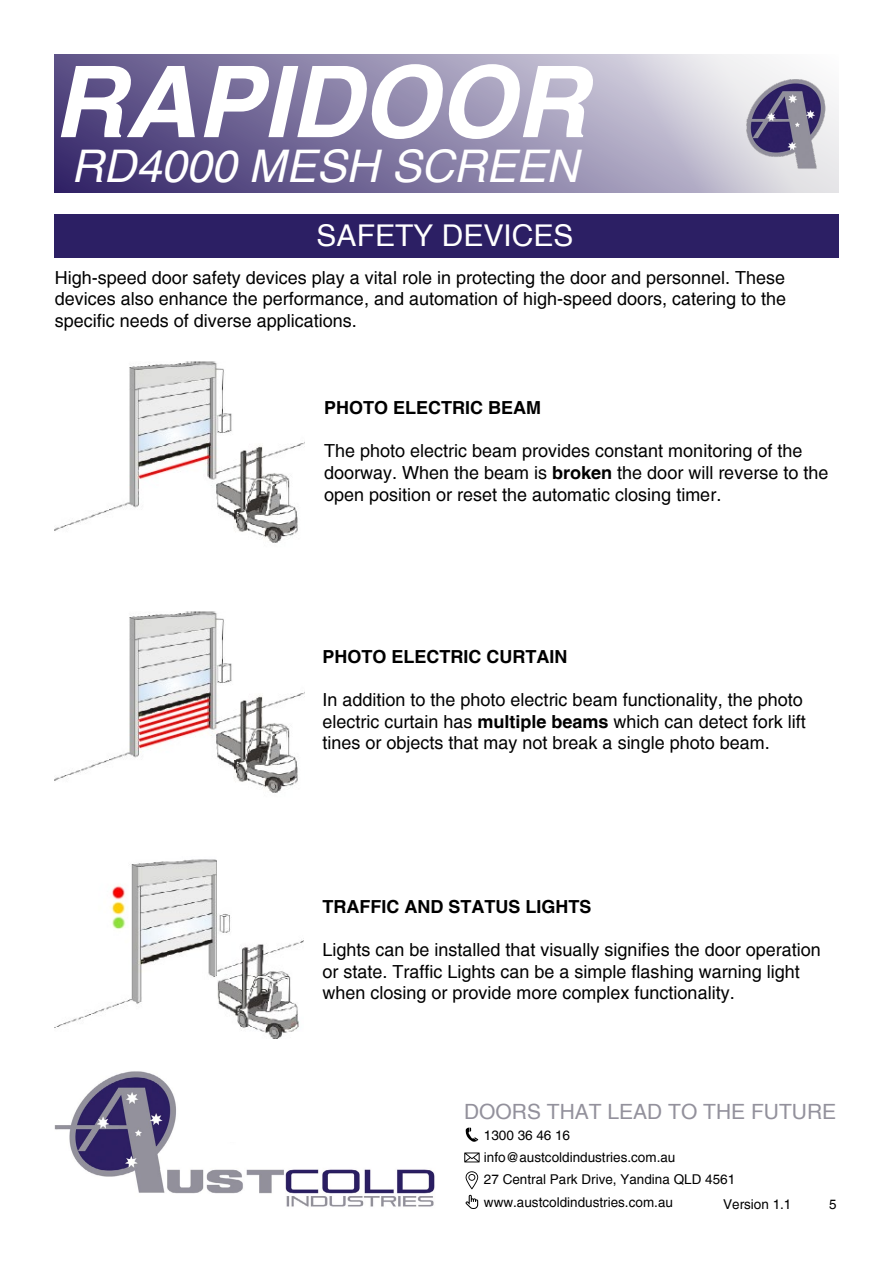
<style>
.page{position:relative;width:893px;height:1263px;background:#fff}
.page>*{position:absolute;margin:0;border:0;box-sizing:border-box;transform-origin:0 0}
.t1{font:italic 700 99px "Helvetica";color:#fff}
.t2{font:italic 45px "Helvetica";color:#fff}
.t3{font:30px "Helvetica";color:#fff}
.t4{font:21px "Helvetica";color:#93919c}
.t5{font:18px/21.6px "Helvetica";color:#000}
.t6{font:700 18px "Helvetica";color:#000}
.t7{font:13.5px/22.5px "Helvetica";color:#000}
.s1{font-weight:700}
</style>
<div class="page">
<svg style="left:54px;top:54px;width:784px;height:139px;background:#8c84a9"></svg>
<img style="left:722px;top:65px;width:117px;height:117px">
<img style="left:55px;top:1071px;width:380px;height:136px">
<svg style="left:466px;top:1127px;width:12px;height:15px"></svg>
<svg style="left:464px;top:1152px;width:16px;height:10px"></svg>
<svg style="left:465px;top:1171px;width:13px;height:18px"></svg>
<svg style="left:466px;top:1195px;width:12px;height:14px"></svg>
<div style="left:54px;top:214px;width:785px;height:43px;background:#2c1f64"></div>
<img style="left:54px;top:859px;width:250px;height:180px">
<img style="left:55px;top:361px;width:249px;height:182px">
<img style="left:55px;top:611px;width:249px;height:182px">
<h1 class="t1" style="left:53px;top:45px;width:535px">RAPIDOOR</h1>
<h2 class="t2" style="left:71px;top:140px;width:509px">RD4000 MESH SCREEN</h2>
<h3 class="t3" style="left:317px;top:218px;width:258px">SAFETY DEVICES</h3>
<p class="t5" style="left:55px;top:267px;width:733px;text-align:justify">High-speed door safety devices play a vital role in protecting the door and personnel. These devices also enhance the performance, and automation of high-speed doors, catering to the specific needs of diverse applications.</p>
<p class="t6" style="left:324px;top:397px;width:219px">PHOTO ELECTRIC BEAM</p>
<p class="t5" style="left:324px;top:440px;width:506px">The photo electric beam provides constant monitoring of the doorway. When the beam is <span class="s1">broken</span> the door will reverse to the open position or reset the automatic closing timer.</p>
<p class="t6" style="left:322px;top:645px;width:246px">PHOTO ELECTRIC CURTAIN</p>
<p class="t5" style="left:322px;top:689px;width:485px">In addition to the photo electric beam functionality, the photo electric curtain has <span class="s1">multiple beams</span> which can detect fork lift tines or objects that may not break a single photo beam.</p>
<p class="t6" style="left:322px;top:895px;width:270px">TRAFFIC AND STATUS LIGHTS</p>
<p class="t5" style="left:322px;top:939px;width:500px">Lights can be installed that visually signifies the door operation or state. Traffic Lights can be a simple flashing warning light when closing or provide more complex functionality.</p>
<p class="t4" style="left:464px;top:1100px;width:374px">DOORS THAT LEAD TO THE FUTURE</p>
<p class="t7" style="left:484px;top:1123px;width:253px">1300 36 46 16 info@austcoldindustries.com.au<br>27 Central Park Drive, Yandina QLD 4561 www.austcoldindustries.com.au</p>
<p class="t7" style="left:723px;top:1193px;width:70px">Version 1.1</p>
<p class="t7" style="left:829px;top:1193px;width:9px">5</p>
</div>
